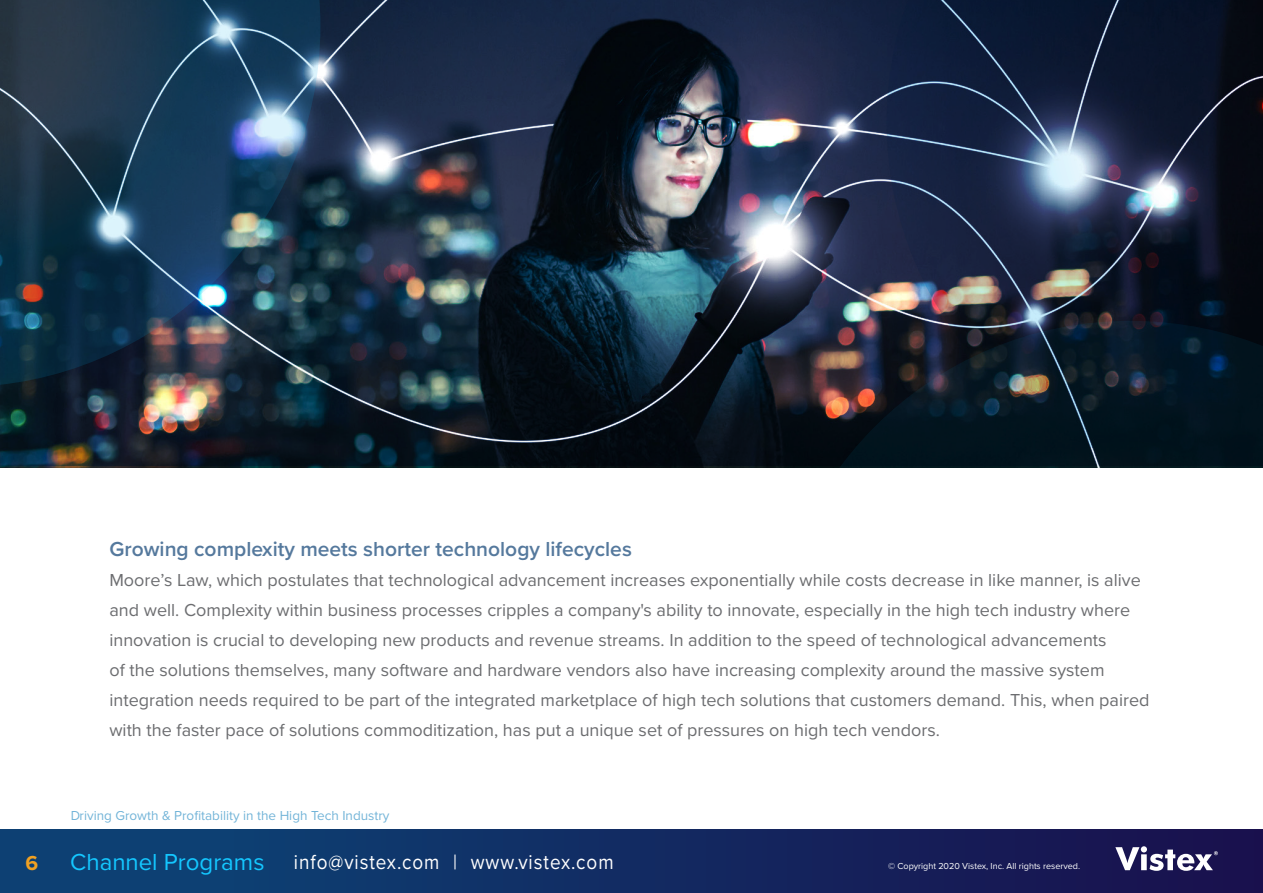
<style>
.page{position:relative;width:1263px;height:893px;background:#fff}
.page>*{position:absolute;margin:0;border:0;box-sizing:border-box;transform-origin:0 0}
.t1{font:24px "Proxima Nova";color:#14c7ff}
.t2{font:600 21px "Proxima Nova";color:#55799d}
.t3{font:21px "Proxima Nova";letter-spacing:.05em;color:#fff;scale:.9 1}
.t4{font:700 21px "Proxima Nova";color:#f0a122}
.t5{font:18px/30px "Proxima Nova";color:#6c6d70}
.t6{font:13.5px "Proxima Nova";color:#1582be}
.t7{font:9px "Proxima Nova";color:#fff}
</style>
<div class="page">
<img style="left:0;top:0;width:1263px;height:465px">
<img style="left:0;top:0;width:320px;height:387px">
<svg style="left:769px;top:321px;width:494px;height:146px;background:#131d28"></svg>
<div style="left:0;top:830px;width:1263px;height:63px;background:linear-gradient(to right,#0b4778,#190f4d)"></div>
<svg style="left:1115px;top:846px;width:103px;height:25px"></svg>
<p class="t2" style="left:109px;top:533px;width:524px">Growing complexity meets shorter technology lifecycles</p>
<p class="t5" style="left:109px;top:564px;width:1042px">Moore’s Law, which postulates that technological advancement increases exponentially while costs decrease in like manner, is alive and well. Complexity within business processes cripples a company's ability to innovate, especially in the high tech industry where innovation is crucial to developing new products and revenue streams. In addition to the speed of technological advancements<br>of the solutions themselves, many software and hardware vendors also have increasing complexity around the massive system integration needs required to be part of the integrated marketplace of high tech solutions that customers demand. This, when paired with the faster pace of solutions commoditization, has put a unique set of pressures on high tech vendors.</p>
<p class="t6" style="left:70px;top:806px;width:321px">Driving Growth &amp; Profitability in the High Tech Industry</p>
<p class="t4" style="left:26px;top:847px;width:14px">6</p>
<h1 class="t1" style="left:70px;top:844px;width:196px">Channel Programs</h1>
<p class="t7" style="left:888px;top:859px;width:193px">© Copyright 2020 Vistex, Inc. All rights reserved.</p>
<p class="t3" style="left:294px;top:847px;width:357px">info@vistex.com | www.vistex.com</p>
</div>
